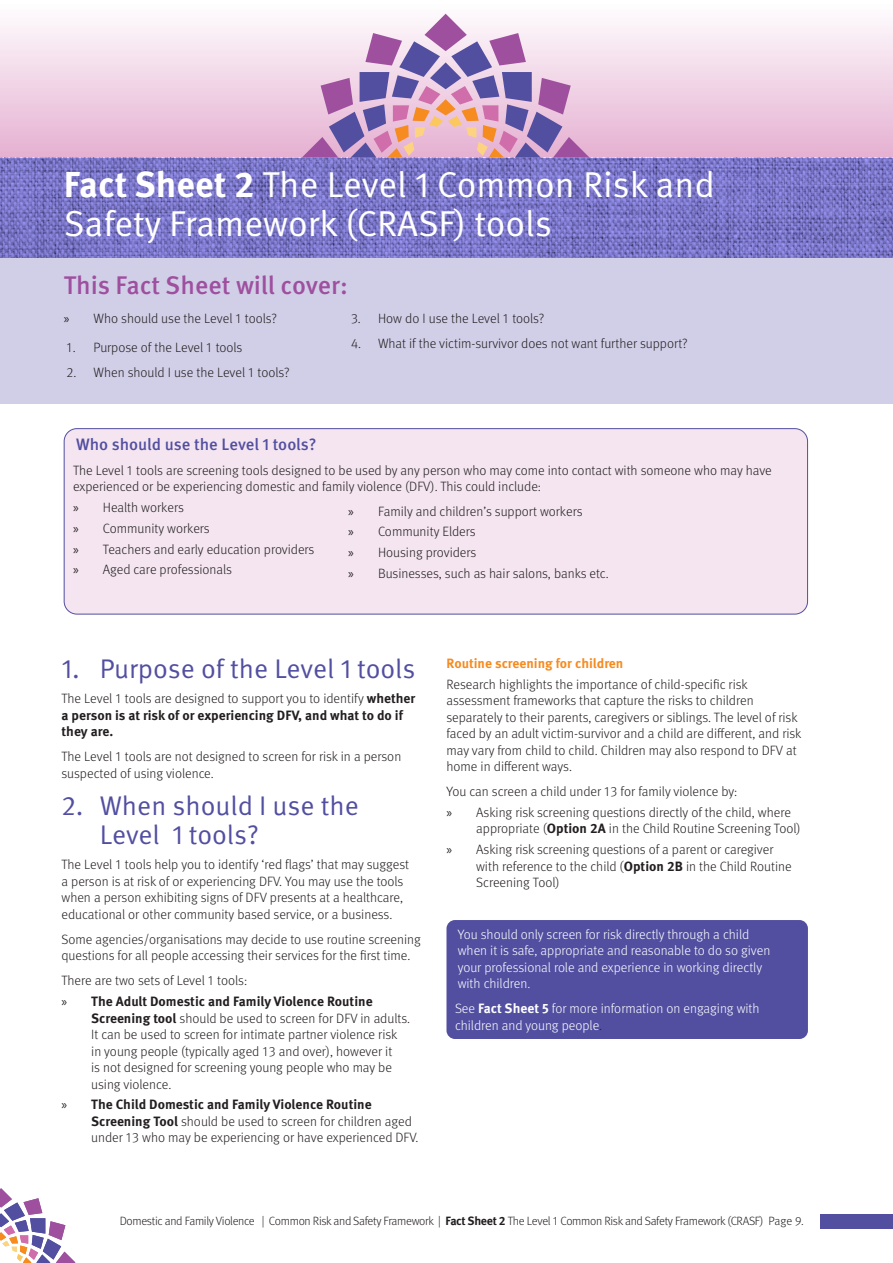
<style>
.page{position:relative;width:893px;height:1263px;background:#fff}
.page>*{position:absolute;margin:0;border:0;box-sizing:border-box;transform-origin:0 0}
.Heading_1{font:36px/38.8px "Meta Pro Norm";color:#fff}
.t1{font:27px/29.1px "Meta Pro Norm";color:#524fa1}
.Heading_2{font:500 25.5px "Meta Pro";color:#9e509f}
.Heading_3{font:500 16.5px "Meta Pro";color:#524fa1}
.Body_Copy{font:300 13.5px/16.5px "Meta Pro";color:#231f20}
.Bullets_1{font:300 13.5px/16.5px "Meta Pro";color:#fff}
.Body_Copy-2{font:700 13.5px/16.5px "Meta Pro";color:#231f20}
.Body_Copy-3{font:300 13.5px/16.5px "Meta Pro";color:#fff}
.Heading_4{font:700 13.5px "Meta Pro";color:#f68b20}
.t2{font:300 12px "Meta Pro";letter-spacing:-.025em;color:#231f20}
.s1{font-family:"Meta Pro";font-weight:700}
.s2{font-family:"Myriad Pro";font-weight:400}
.s3{font-weight:300}
.s4{font-weight:700}
.s5{color:#231f20}
</style>
<div class="page">
<div style="left:820px;top:1214px;width:73px;height:14px;background:#524fa1"></div>
<svg style="left:0;top:1188px;width:75px;height:75px"></svg>
<div style="left:0;top:216px;width:893px;height:188px;background:#d1cfe8"></div>
<img style="left:0;top:158px;width:893px;height:100px">
<div style="left:0;top:0;width:893px;height:157px;background:linear-gradient(to bottom,#fff,#e5b1d2)"></div>
<svg style="left:302px;top:14px;width:288px;height:144px;background:#cbabcb"></svg>
<div style="left:64px;top:429px;width:743px;height:185px;background:#f4e5f0;border-radius:13px"></div>
<div style="left:64px;top:428px;width:744px;height:186px;border:1px solid #524fa1;border-radius:13px"></div>
<div style="left:446px;top:920px;width:362px;height:119px;background:#524fa1;border-radius:9px"></div>
<p class="Heading_1" style="left:64px;top:163px;width:653px"><span class="s1">Fact Sheet 2</span> The Level 1 Common Risk and<br>Safety Framework (CRASF) tools</p>
<p class="Heading_2" style="left:64px;top:265px;width:286px">This Fact Sheet will cover:</p>
<p class="Body_Copy" style="left:64px;top:310px;width:215px"><span class="s2">»</span> Who should use the Level 1 tools?</p>
<p class="Body_Copy" style="left:67px;top:339px;width:177px">1. Purpose of the Level 1 tools</p>
<p class="Body_Copy" style="left:67px;top:364px;width:225px">2. When should I use the Level 1 tools?</p>
<p class="Body_Copy" style="left:351px;top:309px;width:195px">3. How do I use the Level 1 tools?</p>
<p class="Body_Copy" style="left:351px;top:334px;width:338px">4. What if the victim-survivor does not want further support?</p>
<p class="Heading_3" style="left:76px;top:431px;width:242px">Who should use the Level 1 tools?</p>
<p class="Body_Copy" style="left:73px;top:461px;width:700px">The Level 1 tools are screening tools designed to be used by any person who may come into contact with someone who may have experienced or be experiencing domestic and family violence (DFV). This could include:</p>
<p class="Body_Copy" style="left:73px;top:499px;width:112px"><span class="s2">»</span> Health workers</p>
<p class="Body_Copy" style="left:73px;top:519px;width:138px"><span class="s2">»</span> Community workers</p>
<p class="Body_Copy" style="left:73px;top:540px;width:243px"><span class="s2">»</span> Teachers and early education providers</p>
<p class="Body_Copy" style="left:73px;top:561px;width:160px"><span class="s2">»</span> Aged care professionals</p>
<p class="Body_Copy" style="left:348px;top:502px;width:236px"><span class="s2">»</span> Family and children’s support workers</p>
<p class="Body_Copy" style="left:348px;top:523px;width:129px"><span class="s2">»</span> Community Elders</p>
<p class="Body_Copy" style="left:348px;top:544px;width:130px"><span class="s2">»</span> Housing providers</p>
<p class="Body_Copy" style="left:348px;top:564px;width:262px"><span class="s2">»</span> Businesses, such as hair salons, banks etc.</p>
<p class="t1" style="left:62px;top:652px;width:355px">1. Purpose of the Level 1 tools</p>
<p class="Body_Copy-2" style="left:62px;top:689px;width:355px"><span class="s3">The Level 1 tools are designed to support you to identify</span> whether a person is at risk of or experiencing DFV, and what to do if they are.</p>
<p class="Body_Copy" style="left:62px;top:747px;width:341px">The Level 1 tools are not designed to screen for risk in a person suspected of using violence.</p>
<p class="t1" style="left:100px;top:789px;width:260px;text-indent:-38px">2. When should I use the<br>Level 1 tools?</p>
<p class="Body_Copy" style="left:62px;top:856px;width:349px">The Level 1 tools help you to identify ‘red flags’ that may suggest a person is at risk of or experiencing DFV. You may use the tools when a person exhibiting signs of DFV presents at a healthcare, educational or other community based service, or a business.</p>
<p class="Body_Copy" style="left:62px;top:930px;width:361px">Some agencies/organisations may decide to use routine screening questions for all people accessing their services for the first time.</p>
<p class="Body_Copy" style="left:62px;top:972px;width:187px">There are two sets of Level 1 tools:</p>
<p class="Body_Copy" style="left:91px;top:992px;width:320px;text-indent:-30px"><span class="s2">»</span> <span class="s4">The Adult Domestic and Family Violence Routine Screening tool</span> should be used to screen for DFV in adults.<br>It can be used to screen for intimate partner violence risk in young people (typically aged 13 and over), however it<br>is not designed for screening young people who may be using violence.</p>
<p class="Body_Copy" style="left:91px;top:1096px;width:329px;text-indent:-30px"><span class="s2">»</span> <span class="s4">The Child Domestic and Family Violence Routine<br>Screening Tool</span> should be used to screen for children aged under 13 who may be experiencing or have experienced DFV.</p>
<p class="Heading_4" style="left:446px;top:652px;width:178px">Routine screening for children</p>
<p class="Body_Copy" style="left:446px;top:675px;width:356px">Research highlights the importance of child-specific risk assessment frameworks that capture the risks to children separately to their parents, caregivers or siblings. The level of risk faced by an adult victim-survivor and a child are different, and risk may vary from child to child. Children may also respond to DFV at home in different ways.</p>
<p class="Body_Copy" style="left:446px;top:782px;width:292px">You can screen a child under 13 for family violence by:</p>
<p class="Body_Copy" style="left:476px;top:803px;width:326px;text-indent:-30px"><span class="s2">»</span> Asking risk screening questions directly of the child, where appropriate (<span class="s4">Option 2A</span> in the Child Routine Screening Tool)</p>
<p class="Body_Copy" style="left:476px;top:840px;width:317px;text-indent:-30px"><span class="s2">»</span> Asking risk screening questions of a parent or caregiver with reference to the child (<span class="s4">Option 2B</span> in the Child Routine<br>Screening Tool)</p>
<p class="Bullets_1" style="left:458px;top:925px;width:314px">You should only screen for risk directly through a child when it is safe, appropriate and reasonable to do so given your professional role and experience in working directly with children.</p>
<p class="Body_Copy-3" style="left:455px;top:1000px;width:306px">See <span class="s4">Fact Sheet 5</span> for more information on engaging with children and young people<span class="s5">.</span></p>
<p class="t2" style="left:120px;top:1212px;width:685px">Domestic and Family Violence | Common Risk and Safety Framework | <span class="s4">Fact Sheet 2</span> The Level 1 Common Risk and Safety Framework (CRASF) Page 9.</p>
</div>
